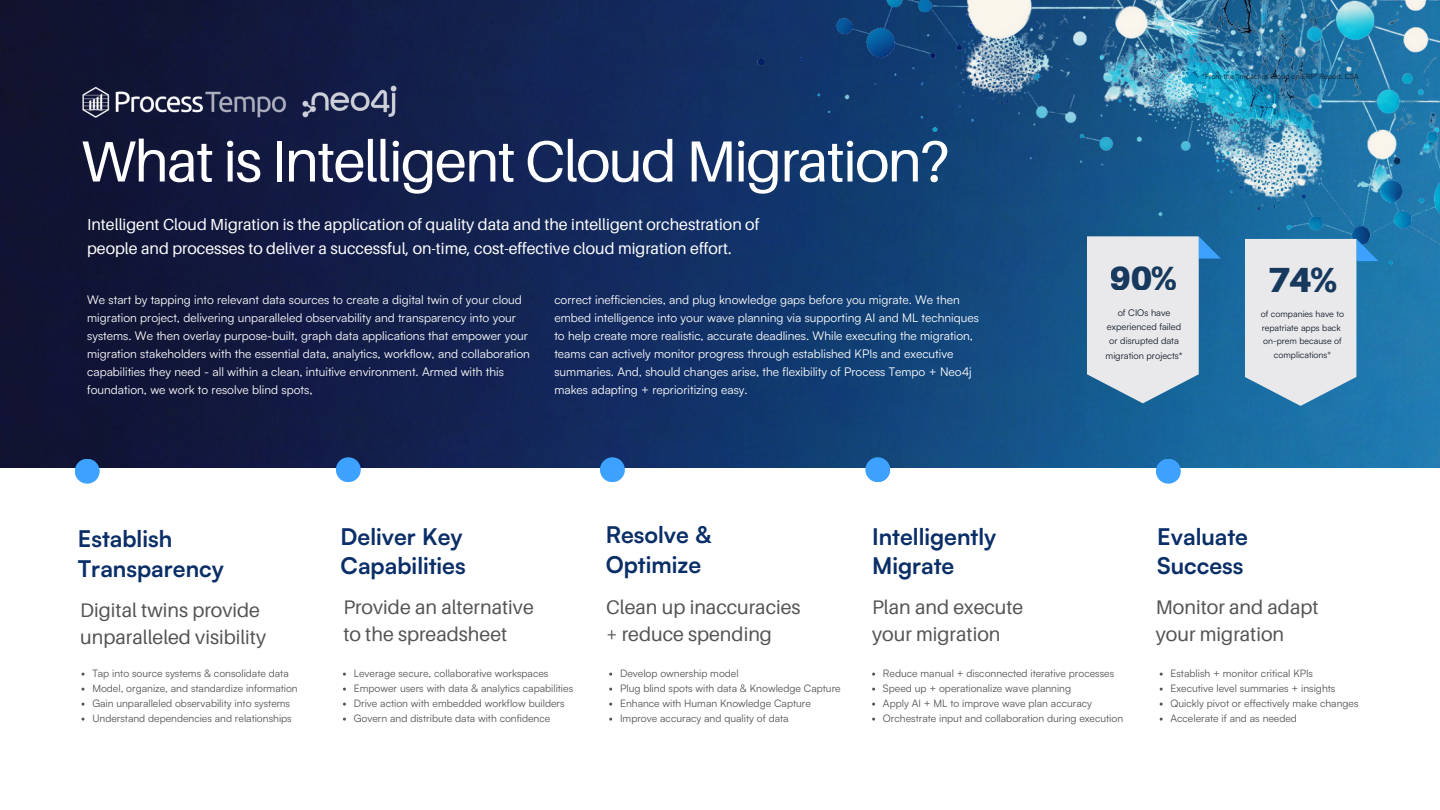
<style>
.page{position:relative;width:1440px;height:810px;background:#fff}
.page>*{position:absolute;margin:0;border:0;box-sizing:border-box;transform-origin:0 0}
.t1{font:58px "Aileron";letter-spacing:-.03em;color:#fff}
.t2{font:900 34.9px "Aileron";color:#0a2f55}
.t3{font:900 33.6px "Aileron";color:#0a2f55}
.t4{font:700 23px/29.2px "Satoshi";color:#0a2e67}
.t5{font:19.7px/27px "Aileron";color:#545454}
.t6{font:16px/24px "Aileron";color:#fff}
.t7{font:12px/18px "Satoshi";color:#fff}
.t8{font:10.4px/15px "Satoshi";color:#545454}
.t9{font:9.3px/14.2px "Satoshi";color:#0f1928;text-align:center}
.t10{font:8.8px/13.5px "Satoshi";color:#0f1928;text-align:center}
.t11{font:7.3px "Satoshi";color:#0f1928}
</style>
<div class="page">
<img style="left:0;top:0;width:1440px;height:468px">
<img style="left:735px;top:0;width:705px;height:275px">
<div style="left:75px;top:459px;width:25px;height:25px;background:#3da1ff;border-radius:50%"></div>
<div style="left:336px;top:457px;width:25px;height:25px;background:#3da1ff;border-radius:50%"></div>
<div style="left:600px;top:457px;width:25px;height:25px;background:#3da1ff;border-radius:50%"></div>
<div style="left:865px;top:457px;width:25px;height:25px;background:#3da1ff;border-radius:50%"></div>
<div style="left:1156px;top:459px;width:25px;height:25px;background:#3da1ff;border-radius:50%"></div>
<svg style="left:1245px;top:239px;width:134px;height:167px;background:#b8cddc"></svg>
<svg style="left:1087px;top:236px;width:134px;height:167px;background:#b7cad8"></svg>
<img style="left:301px;top:84px;width:97px;height:36px">
<img style="left:81px;top:81px;width:206px;height:41px">
<h1 class="t1" style="left:81px;top:125px;width:870px">What is Intelligent Cloud Migration?</h1>
<h3 class="t6" style="left:87px;top:212px;width:674px">Intelligent Cloud Migration is the application of quality data and the intelligent orchestration of people and processes to deliver a successful, on-time, cost-effective cloud migration effort.</h3>
<p class="t7" style="left:87px;top:290px;width:444px">We start by tapping into relevant data sources to create a digital twin of your cloud migration project, delivering unparalleled observability and transparency into your systems. We then overlay purpose-built, graph data applications that empower your migration stakeholders with the essential data, analytics, workflow, and collaboration capabilities they need - all within a clean, intuitive environment. Armed with this foundation, we work to resolve blind spots,</p>
<p class="t7" style="left:554px;top:290px;width:426px">correct inefficiencies, and plug knowledge gaps before you migrate. We then embed intelligence into your wave planning via supporting AI and ML techniques to help create more realistic, accurate deadlines. While executing the migration, teams can actively monitor progress through established KPIs and executive summaries. And, should changes arise, the flexibility of Process Tempo + Neo4j makes adapting + reprioritizing easy.</p>
<p class="t11" style="left:1202px;top:71px;width:158px">*From the "Impact of Cloud on ERP" Report, CSA</p>
<h3 class="t3" style="left:1110px;top:257px;width:69px">90%</h3>
<p class="t9" style="left:1106px;top:305px;width:79px">of CIOs have experienced failed or disrupted data migration projects*</p>
<h2 class="t2" style="left:1267px;top:258px;width:72px">74%</h2>
<p class="t10" style="left:1261px;top:307px;width:85px">of companies have to repatriate apps back on-prem because of complications*</p>
<h3 class="t4" style="left:78px;top:524px;width:148px">Establish<br>Transparency</h3>
<h3 class="t5" style="left:80px;top:597px;width:187px">Digital twins provide unparalleled visibility</h3>
<p class="t8" style="left:92px;top:666px;width:207px">Tap into source systems &amp; consolidate data Model, organize, and standardize information Gain unparalleled observability into systems Understand dependencies and relationships</p>
<h3 class="t4" style="left:341px;top:522px;width:127px">Deliver Key<br>Capabilities</h3>
<h3 class="t5" style="left:343px;top:594px;width:192px">Provide an alternative to the spreadsheet</h3>
<p class="t8" style="left:354px;top:666px;width:221px">Leverage secure, collaborative workspaces Empower users with data &amp; analytics capabilities Drive action with embedded workflow builders Govern and distribute data with confidence</p>
<h3 class="t4" style="left:606px;top:520px;width:108px">Resolve &amp;<br>Optimize</h3>
<h3 class="t5" style="left:606px;top:594px;width:196px">Clean up inaccuracies + reduce spending</h3>
<p class="t8" style="left:620px;top:666px;width:222px">Develop ownership model<br>Plug blind spots with data &amp; Knowledge Capture Enhance with Human Knowledge Capture Improve accuracy and quality of data</p>
<h3 class="t4" style="left:872px;top:522px;width:126px">Intelligently<br>Migrate</h3>
<h3 class="t5" style="left:872px;top:594px;width:153px">Plan and execute your migration</h3>
<p class="t8" style="left:883px;top:666px;width:242px">Reduce manual + disconnected iterative processes Speed up + operationalize wave planning<br>Apply AI + ML to improve wave plan accuracy Orchestrate input and collaboration during execution</p>
<h3 class="t4" style="left:1157px;top:522px;width:92px">Evaluate<br>Success</h3>
<h3 class="t5" style="left:1156px;top:594px;width:164px">Monitor and adapt your migration</h3>
<p class="t8" style="left:1171px;top:666px;width:189px">Establish + monitor critical KPIs Executive level summaries + insights Quickly pivot or effectively make changes Accelerate if and as needed</p>
</div>
